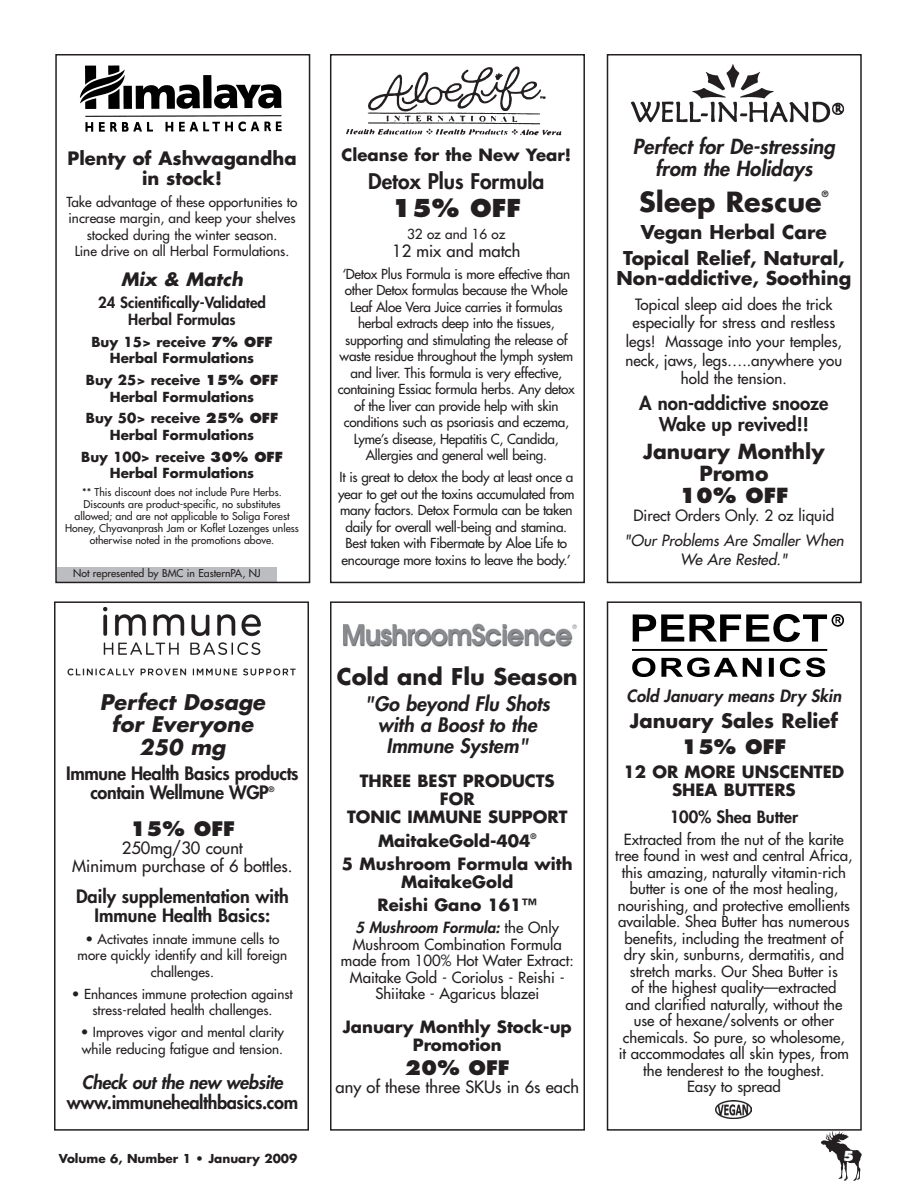
<style>
.page{position:relative;width:918px;height:1188px;background:#fff}
.page>*{position:absolute;margin:0;border:0;box-sizing:border-box;transform-origin:0 0}
.t1{font:700 27px "Futura";color:#231f20}
.t2{font:800 24px "Futura";color:#231f20}
.t3{font:700 22.5px "Futura";color:#231f20}
.t4{font:italic 700 21px/22.5px "Futura";color:#231f20;text-align:center}
.t5{font:800 21px "Futura";color:#231f20}
.t6{font:italic 800 20.25px/21.9px "Futura";color:#231f20;text-align:center}
.t7{font:700 20.25px/21.9px "Futura";color:#231f20;text-align:center}
.t8{font:800 20.25px "Futura";color:#231f20}
.t9{font:italic 800 19.5px/21px "Futura";color:#231f20;text-align:center}
.t10{font:800 19.5px "Futura";color:#231f20}
.t11{font:700 19.5px "Futura";color:#231f20}
.t12{font:700 18.6px/26.4px "Futura";color:#231f20;text-align:center}
.t13{font:800 18.6px/20.2px "Futura";color:#231f20;text-align:center}
.t14{font:800 18px/19.5px "Futura";letter-spacing:-.02em;color:#231f20;text-align:center}
.t15{font:800 18px/19.5px "Futura";color:#231f20;text-align:center}
.t16{font:700 18px/19.5px "Futura";color:#231f20;text-align:center}
.t17{font:italic 800 18px "Futura";letter-spacing:-.02em;color:#231f20}
.t18{font:italic 700 18px "Futura";color:#231f20}
.t19{font:700 16.5px/18px "Futura";color:#231f20;text-align:center}
.t20{font:16.5px/18px "Futura";color:#231f20;text-align:center}
.t21{font:italic 800 16.5px "Futura";color:#231f20}
.t22{font:800 16.5px "Futura";color:#231f20}
.t23{font:15.15px/18.6px "Futura";color:#231f20;text-align:center}
.t24{font:italic 15.15px/18.6px "Futura";color:#231f20;text-align:center}
.t25{font:15px/16.5px "Futura";color:#231f20;text-align:center}
.t26{font:800 15px/16.5px "Futura";color:#231f20;text-align:center}
.t27{font:13.5px/16.5px "Futura";letter-spacing:-.02em;color:#231f20;text-align:center}
.t28{font:13.5px/16.5px "Futura";color:#231f20;text-align:center}
.t29{font:700 13.5px/16.5px "Futura";color:#231f20;text-align:center}
.t30{font:800 13.5px "Futura";color:#fff}
.t31{font:700 12px "Futura";color:#231f20}
.t32{font:10.5px/12px "Futura";color:#231f20;text-align:center}
.t33{font:700 8.4px "Futura";color:#231f20}
.t34{font:700 7.5px "Futura";color:#231f20}
.t35{font:800 7.5px "Futura";color:#231f20}
.s1{font-weight:800}
.s2{font-weight:800;font-style:italic}
</style>
<div class="page">
<div style="left:607px;top:601px;width:255px;height:530px;border:2px solid #231f20"></div>
<div style="left:330px;top:601px;width:255px;height:530px;border:2px solid #231f20"></div>
<img style="left:79px;top:66px;width:203px;height:66px">
<img style="left:346px;top:66px;width:216px;height:70px">
<img style="left:632px;top:615px;width:211px;height:61px">
<img style="left:814px;top:1129px;width:48px;height:52px">
<div style="left:57px;top:567px;width:220px;height:15px;background:#bcbdc0"></div>
<div style="left:330px;top:54px;width:255px;height:529px;border:2px solid #231f20"></div>
<div style="left:607px;top:54px;width:255px;height:529px;border:2px solid #231f20"></div>
<div style="left:55px;top:54px;width:255px;height:529px;border:2px solid #231f20"></div>
<div style="left:54px;top:601px;width:255px;height:530px;border:2px solid #231f20"></div>
<img style="left:343px;top:623px;width:234px;height:24px">
<img style="left:68px;top:608px;width:228px;height:68px">
<img style="left:631px;top:65px;width:214px;height:58px">
<img style="left:716px;top:1100px;width:35px;height:19px">
<h3 class="t16" style="left:67px;top:148px;width:231px">Plenty of Ashwagandha in stock!</h3>
<p class="t28" style="left:67px;top:193px;width:232px">Take advantage of these opportunities to increase margin, and keep your shelves stocked during the winter season.<br>Line drive on all Herbal Formulations.</p>
<h3 class="t18" style="left:121px;top:267px;width:123px">Mix &amp; Match</h3>
<p class="t26" style="left:98px;top:294px;width:169px">24 Scientifically-Validated<br>Herbal Formulas</p>
<p class="t29" style="left:91px;top:333px;width:183px">Buy 15&gt; receive <span class="s1">7% OFF<br></span>Herbal Formulations</p>
<p class="t29" style="left:86px;top:371px;width:194px">Buy 25&gt; receive <span class="s1">15% OFF<br></span>Herbal Formulations</p>
<p class="t29" style="left:86px;top:410px;width:194px">Buy 50&gt; receive <span class="s1">25% OFF<br></span>Herbal Formulations</p>
<p class="t29" style="left:81px;top:448px;width:203px">Buy 100&gt; receive <span class="s1">30% OFF<br></span>Herbal Formulations</p>
<p class="t32" style="left:65px;top:486px;width:235px">** This discount does not include Pure Herbs.<br>Discounts are product-specific, no substitutes allowed; and are not applicable to Soliga Forest Honey, Chyavanprash Jam or Koflet Lozenges unless otherwise noted in the promotions above.</p>
<p class="t32" style="left:73px;top:567px;width:189px">Not represented by BMC in EasternPA, NJ</p>
<h3 class="t4" style="left:100px;top:690px;width:167px">Perfect Dosage for Everyone<br>250 mg</h3>
<h3 class="t14" style="left:66px;top:763px;width:234px">Immune Health Basics products contain Wellmune WGP</h3>
<p class="t35" style="left:268px;top:784px;width:7px">®</p>
<h3 class="t10" style="left:130px;top:817px;width:106px">15% OFF</h3>
<p class="t20" style="left:72px;top:839px;width:222px">250mg/30 count<br>Minimum purchase of 6 bottles.</p>
<h3 class="t15" style="left:76px;top:886px;width:214px">Daily supplementation with<br>Immune Health Basics:</h3>
<p class="t28" style="left:78px;top:931px;width:211px">• Activates innate immune cells to more quickly identify and kill foreign challenges.</p>
<p class="t28" style="left:72px;top:985px;width:222px">• Enhances immune protection against stress-related health challenges.</p>
<p class="t28" style="left:81px;top:1024px;width:205px;text-align:left">• Improves vigor and mental clarity while reducing fatigue and tension.</p>
<h3 class="t17" style="left:82px;top:1071px;width:202px">Check out the new website</h3>
<h3 class="t14" style="left:67px;top:1092px;width:233px">www.immunehealthbasics.com</h3>
<p class="t19" style="left:342px;top:146px;width:231px">Cleanse for the New Year!</p>
<h3 class="t5" style="left:368px;top:167px;width:178px">Detox Plus Formula</h3>
<h2 class="t2" style="left:392px;top:193px;width:130px">15% OFF</h2>
<p class="t28" style="left:407px;top:226px;width:100px">32 oz and 16 oz</p>
<p class="t20" style="left:392px;top:242px;width:130px">12 mix and match</p>
<p class="t27" style="left:338px;top:266px;width:239px">‘Detox Plus Formula is more effective than other Detox formulas because the Whole Leaf Aloe Vera Juice carries it formulas herbal extracts deep into the tissues, supporting and stimulating the release of waste residue throughout the lymph system and liver. This formula is very effective, containing Essiac formula herbs. Any detox of the liver can provide help with skin conditions such as psoriasis and eczema, Lyme’s disease, Hepatitis C, Candida, Allergies and general well being.</p>
<p class="t27" style="left:338px;top:469px;width:238px">It is great to detox the body at least once a year to get out the toxins accumulated from many factors. Detox Formula can be taken daily for overall well-being and stamina.<br>Best taken with Fibermate by Aloe Life to encourage more toxins to leave the body.’</p>
<h3 class="t3" style="left:337px;top:661px;width:242px">Cold and Flu Season</h3>
<h3 class="t9" style="left:365px;top:693px;width:187px">"Go beyond Flu Shots with a Boost to the<br>Immune System"</h3>
<p class="t19" style="left:360px;top:772px;width:69px">Three best</p>
<p class="t19" style="left:440px;top:772px;width:58px;text-align:left;text-indent:23px">products fo r</p>
<p class="t19" style="left:347px;top:808px;width:21px">Tonic</p>
<p class="t19" style="left:408px;top:808px;width:20px">Immune</p>
<p class="t19" style="left:488px;top:808px;width:24px">Suppo</p>
<p class="t19" style="left:547px;top:808px;width:19px">rt</p>
<p class="t19" style="left:378px;top:831px;width:154px">MaitakeGold-404</p>
<p class="t34" style="left:531px;top:831px;width:7px">®</p>
<p class="t19" style="left:342px;top:854px;width:232px">5 Mushroom Formula with<br>MaitakeGold</p>
<p class="t19" style="left:378px;top:896px;width:161px">Reishi Gano 161™</p>
<p class="t25" style="left:341px;top:919px;width:234px"><span class="s2">5 Mushroom Formula:</span> the Only<br>Mushroom Combination Formula made from 100% Hot Water Extract:<br>Maitake Gold - Coriolus - Reishi -<br>Shiitake - Agaricus blazei</p>
<p class="t19" style="left:343px;top:1018px;width:230px">January Monthly Stock-up<br>Promotion</p>
<h3 class="t10" style="left:405px;top:1056px;width:106px">20% OFF</h3>
<p class="t20" style="left:336px;top:1078px;width:245px">any of these three SKUs in 6s each</p>
<h3 class="t6" style="left:633px;top:135px;width:204px">Perfect for De-stressing from the Holidays</h3>
<h1 class="t1" style="left:639px;top:183px;width:184px">Sleep Rescue</h1>
<p class="t33" style="left:822px;top:188px;width:8px">®</p>
<h3 class="t12" style="left:623px;top:218px;width:223px">Vegan Herbal Care<br>Topical Relief, Natural,</h3>
<h3 class="t12" style="left:616px;top:264px;width:236px">Non-addictive, Soothing</h3>
<p class="t23" style="left:626px;top:295px;width:218px">Topical sleep aid does the trick especially for stress and restless legs! Massage into your temples, neck, jaws, legs…..anywhere you hold the tension.</p>
<h3 class="t13" style="left:639px;top:393px;width:191px">A non-addictive snooze<br>Wake up revived!!</h3>
<h3 class="t7" style="left:643px;top:440px;width:183px">January Monthly<br>Promo</h3>
<h3 class="t8" style="left:679px;top:483px;width:110px">10% OFF</h3>
<p class="t23" style="left:633px;top:506px;width:202px">Direct Orders Only. 2 oz liquid</p>
<p class="t24" style="left:624px;top:531px;width:221px">"Our Problems Are Smaller When<br>We Are Rested."</p>
<p class="t21" style="left:626px;top:684px;width:216px">Cold January means Dry Skin</p>
<h3 class="t11" style="left:630px;top:707px;width:210px">January Sales Relief</h3>
<h3 class="t10" style="left:682px;top:735px;width:78px">15% OFF</h3>
<p class="t19" style="left:624px;top:762px;width:222px">12 OR MORE UNSCENTED<br>SHEA BUTTERS</p>
<p class="t22" style="left:670px;top:806px;width:130px">100% Shea Butter</p>
<p class="t25" style="left:615px;top:831px;width:239px">Extracted from the nut of the karite tree found in west and central Africa, this amazing, naturally vitamin-rich butter is one of the most healing, nourishing, and protective emollients available. Shea Butter has numerous benefits, including the treatment of dry skin, sunburns, dermatitis, and stretch marks. Our Shea Butter is<br>of the highest quality—extracted<br>and clarified naturally, without the use of hexane/solvents or other chemicals. So pure, so wholesome,<br>it accommodates all skin types, from the tenderest to the toughest.<br>Easy to spread</p>
<p class="t31" style="left:59px;top:1150px;width:240px">Volume 6, Number 1 • January 2009</p>
<p class="t30" style="left:843px;top:1147px;width:13px">5</p>
</div>
